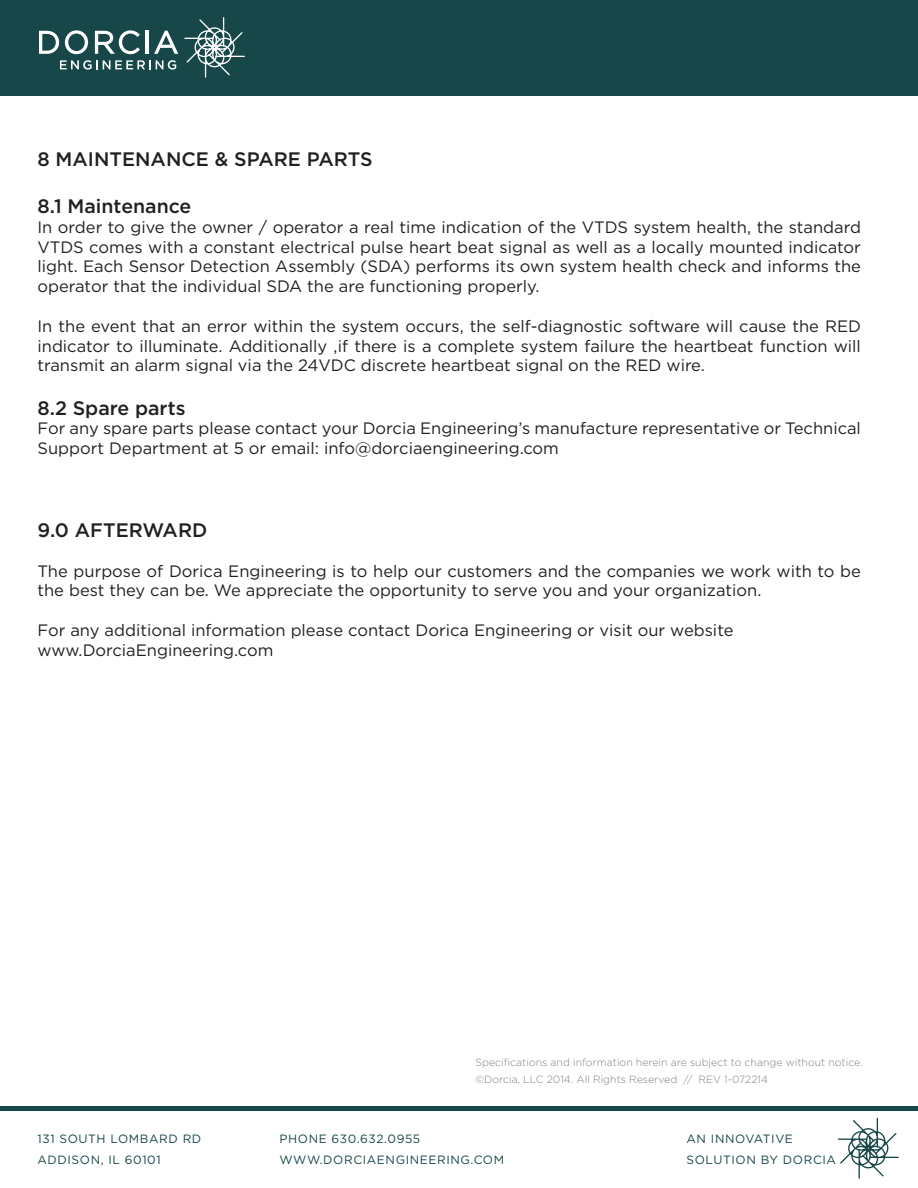
<style>
.page{position:relative;width:918px;height:1188px;background:#fff}
.page>*{position:absolute;margin:0;border:0;box-sizing:border-box;transform-origin:0 0}
.t1{font:500 19.5px "Gotham";color:#231f20}
.t2{font:16.5px/19.8px "Gotham";color:#231f20}
.t3{font:12px/21px "Gotham";letter-spacing:.05em;color:#174749}
.t4{font:300 10.5px/16.5px "Gotham";color:#808285}
</style>
<div class="page">
<div style="left:0;top:0;width:918px;height:95px;background:#174749"></div>
<div style="left:0;top:1106px;width:918px;height:5px;background:#174749"></div>
<svg style="left:39px;top:31px;width:20px;height:23px"></svg>
<svg style="left:65px;top:30px;width:23px;height:24px"></svg>
<svg style="left:95px;top:30px;width:45px;height:24px"></svg>
<hr style="left:146px;top:31px;width:3px;height:23px;background:#fff">
<svg style="left:154px;top:31px;width:24px;height:23px"></svg>
<svg style="left:60px;top:60px;width:116px;height:10px"></svg>
<svg style="left:184px;top:17px;width:61px;height:61px"></svg>
<svg style="left:838px;top:1118px;width:61px;height:61px"></svg>
<p class="t1" style="left:38px;top:148px;width:337px">8 MAINTENANCE &amp; SPARE PARTS</p>
<p class="t1" style="left:38px;top:195px;width:155px">8.1 Maintenance</p>
<p class="t2" style="left:38px;top:217px;width:825px;text-align:justify">In order to give the owner / operator a real time indication of the VTDS system health, the standard VTDS comes with a constant electrical pulse heart beat signal as well as a locally mounted indicator light. Each Sensor Detection Assembly (SDA) performs its own system health check and informs the operator that the individual SDA the are functioning properly.</p>
<p class="t2" style="left:38px;top:316px;width:825px;text-align:justify">In the event that an error within the system occurs, the self-diagnostic software will cause the RED indicator to illuminate. Additionally ,if there is a complete system failure the heartbeat function will transmit an alarm signal via the 24VDC discrete heartbeat signal on the RED wire.</p>
<p class="t1" style="left:38px;top:397px;width:149px">8.2 Spare parts</p>
<p class="t2" style="left:38px;top:418px;width:825px">For any spare parts please contact your Dorcia Engineering’s manufacture representative or Technical<br>Support Department at 5 or email: info@dorciaengineering.com</p>
<p class="t1" style="left:38px;top:519px;width:171px">9.0 AFTERWARD</p>
<p class="t2" style="left:38px;top:561px;width:825px">The purpose of Dorica Engineering is to help our customers and the companies we work with to be the best they can be. We appreciate the opportunity to serve you and your organization.</p>
<p class="t2" style="left:38px;top:620px;width:698px">For any additional information please contact Dorica Engineering or visit our website www.DorciaEngineering.com</p>
<p class="t4" style="left:476px;top:1054px;width:389px">Specifications and information herein are subject to change without notice. ©Dorcia, LLC 2014. All Rights Reserved // REV 1-072214</p>
<p class="t3" style="left:38px;top:1128px;width:165px">131 SOUTH LOMBARD RD<br>ADDISON, IL 60101</p>
<p class="t3" style="left:280px;top:1128px;width:226px">PHONE 630.632.0955<br>WWW.DORCIAENGINEERING.COM</p>
<p class="t3" style="left:687px;top:1128px;width:151px">AN INNOVATIVE<br>SOLUTION BY DORCIA</p>
</div>
